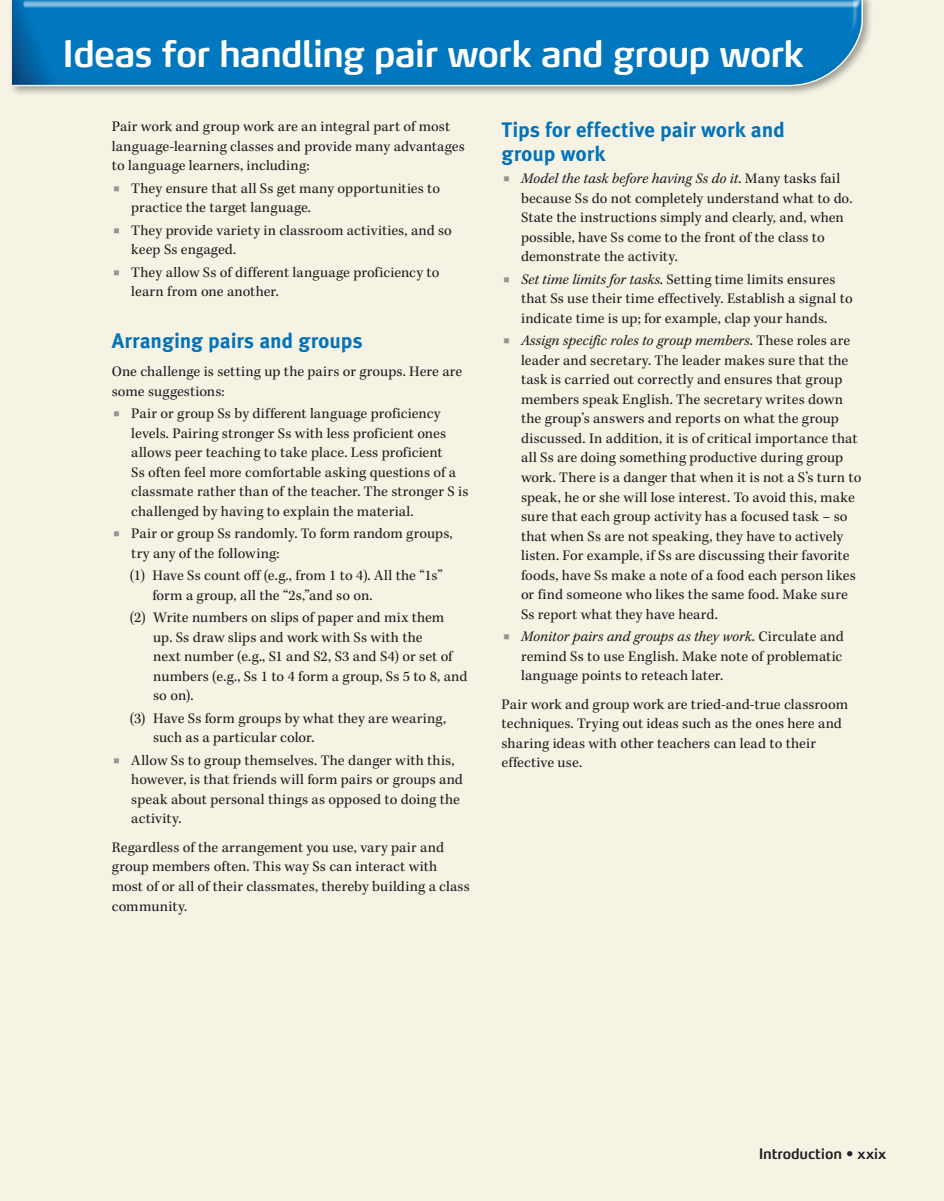
<style>
.page{position:relative;width:944px;height:1201px;background:#fff}
.page>*{position:absolute;margin:0;border:0;box-sizing:border-box;transform-origin:0 0}
.t1{font:600 36px "Max OT";letter-spacing:-.025em;color:#fff}
.t2{font:700 21px/24px "Meta OT";letter-spacing:-.01em;color:#0073bc}
.t3{font:15px/19.5px "Kepler Std";letter-spacing:.005em;color:#231f20}
.t4{font:600 14.25px "Max OT";letter-spacing:-.015em;color:#231f20}
.s1{font-size:16.5px;color:#939598}
.s2{font-style:italic}
.s3{font-family:"Avenir LT Std";font-weight:800;font-size:15px}
</style>
<div class="page">
<div style="left:0;top:0;width:13px;height:1200px;background:#f6f3e5"></div>
<div style="left:13px;top:0;width:931px;height:1200px;background:#f6f3e5"></div>
<div style="left:9px;top:0;width:864px;height:97px;background:#231f20;opacity:.4"></div>
<div style="left:12px;top:0;width:854px;height:89px;background:#231f20;opacity:.13"></div>
<h1 class="t1" style="left:62px;top:31px;width:743px">Ideas for handling pair work and group work</h1>
<p class="t3" style="left:112px;top:117px;width:354px">Pair work and group work are an integral part of most language-learning classes and provide many advantages to language learners, including:</p>
<p class="t3" style="left:131px;top:179px;width:310px;text-indent:-18px"><span class="s1">■</span> They ensure that all Ss get many opportunities to practice the target language.</p>
<p class="t3" style="left:131px;top:221px;width:322px;text-indent:-18px"><span class="s1">■</span> They provide variety in classroom activities, and so keep Ss engaged.</p>
<p class="t3" style="left:131px;top:263px;width:309px;text-indent:-18px"><span class="s1">■</span> They allow Ss of different language proficiency to learn from one another.</p>
<h2 class="t2" style="left:112px;top:328px;width:252px">Arranging pairs and groups</h2>
<p class="t3" style="left:112px;top:362px;width:352px">One challenge is setting up the pairs or groups. Here are some suggestions:</p>
<p class="t3" style="left:131px;top:404px;width:338px;text-indent:-18px"><span class="s1">■</span> Pair or group Ss by different language proficiency levels. Pairing stronger Ss with less proficient ones allows peer teaching to take place. Less proficient<br>Ss often feel more comfortable asking questions of a classmate rather than of the teacher. The stronger S is challenged by having to explain the material.</p>
<p class="t3" style="left:131px;top:524px;width:323px;text-indent:-18px"><span class="s1">■</span> Pair or group Ss randomly. To form random groups, try any of the following:</p>
<p class="t3" style="left:152px;top:566px;width:291px;text-indent:-23px">(1) Have Ss count off (e.g., from 1 to 4). All the “1s” form a group, all the “2s,”and so on.</p>
<p class="t3" style="left:153px;top:608px;width:316px;text-indent:-23px">(2) Write numbers on slips of paper and mix them<br>up. Ss draw slips and work with Ss with the<br>next number (e.g., S1 and S2, S3 and S4) or set of numbers (e.g., Ss 1 to 4 form a group, Ss 5 to 8, and so on).</p>
<p class="t3" style="left:153px;top:708px;width:294px;text-indent:-23px">(3) Have Ss form groups by what they are wearing, such as a particular color.</p>
<p class="t3" style="left:131px;top:750px;width:333px;text-indent:-18px"><span class="s1">■</span> Allow Ss to group themselves. The danger with this, however, is that friends will form pairs or groups and speak about personal things as opposed to doing the activity.</p>
<p class="t3" style="left:112px;top:837px;width:359px">Regardless of the arrangement you use, vary pair and group members often. This way Ss can interact with most of or all of their classmates, thereby building a class community.</p>
<h2 class="t2" style="left:501px;top:118px;width:285px">Tips for effective pair work and group work</h2>
<p class="t3" style="left:521px;top:169px;width:333px;text-indent:-18px"><span class="s1">■</span> <span class="s2">Model the task before having Ss do it</span>. Many tasks fail because Ss do not completely understand what to do.<br>State the instructions simply and clearly, and, when possible, have Ss come to the front of the class to demonstrate the activity.</p>
<p class="t3" style="left:521px;top:270px;width:333px;text-indent:-18px"><span class="s1">■</span> <span class="s2">Set time limits for tasks</span>. Setting time limits ensures that Ss use their time effectively. Establish a signal to indicate time is up; for example, clap your hands.</p>
<p class="t3" style="left:521px;top:331px;width:342px;text-indent:-18px"><span class="s1">■</span> <span class="s2">Assign specific roles to group members</span>. These roles are leader and secretary. The leader makes sure that the task is carried out correctly and ensures that group members speak English. The secretary writes down the group’s answers and reports on what the group discussed. In addition, it is of critical importance that all Ss are doing something productive during group work. There is a danger that when it is not a S’s turn to speak, he or she will lose interest. To avoid this, make sure that each group activity has a focused task – so that when Ss are not speaking, they have to actively listen. For example, if Ss are discussing their favorite foods, have Ss make a note of a food each person likes or find someone who likes the same food. Make sure Ss report what they have heard.</p>
<p class="t3" style="left:521px;top:627px;width:324px;text-align:justify;text-indent:-18px"><span class="s1">■</span> <span class="s2">Monitor pairs and groups as they work</span>. Circulate and remind Ss to use English. Make note of problematic language points to reteach later.</p>
<p class="t3" style="left:501px;top:694px;width:348px">Pair work and group work are tried-and-true classroom techniques. Trying out ideas such as the ones here and sharing ideas with other teachers can lead to their effective use.</p>
<p class="t4" style="left:759px;top:1144px;width:128px">Introduction <span class="s3">• xxix</span></p>
</div>
